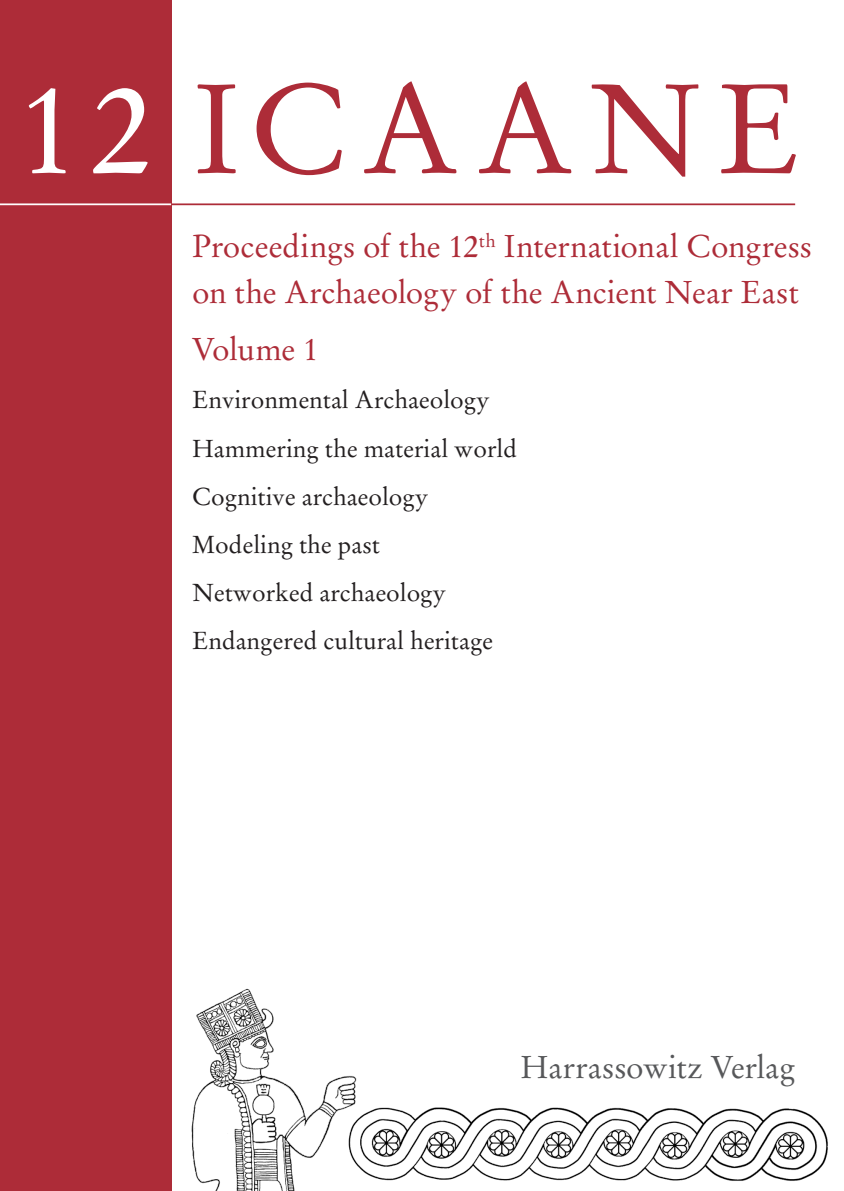
<style>
.page{position:relative;width:844px;height:1191px;background:#fff}
.page>*{position:absolute;margin:0;border:0;box-sizing:border-box;transform-origin:0 0}
.t1{font:126px "Stempel Garamond LT Pro";letter-spacing:.11em;color:#ad2c38}
.t2{font:31.5px/45.5px "Stempel Garamond LT Pro";color:#ad2c38}
.t3{font:31.5px "Stempel Garamond LT Pro";color:#57585a}
.t4{font:24.5px/48.1px "Stempel Garamond LT Pro";color:#231f20}
.s1{color:#fff}
</style>
<div class="page">
<div style="left:0;top:0;width:171px;height:1191px;background:#ad2c38"></div>
<hr style="left:0;top:203px;width:171px;height:2px;background:#fff">
<hr style="left:171px;top:203px;width:624px;height:2px;background:#ad2c38">
<img style="left:171px;top:987px;width:657px;height:204px">
<p class="t1" style="left:17px;top:48px;width:785px"><span class="s1">12</span> ICAANE</p>
<p class="t2" style="left:192px;top:223px;width:621px">Proceedings of the 12<sup>th</sup> International Congress on the Archaeology of the Ancient Near East</p>
<p class="t2" style="left:192px;top:326px;width:128px">Volume 1</p>
<p class="t4" style="left:192px;top:376px;width:326px">Environmental Archaeology<br>Hammering the material world<br>Cognitive archaeology<br>Modeling the past<br>Networked archaeology<br>Endangered cultural heritage</p>
<p class="t3" style="left:520px;top:1046px;width:276px">Harrassowitz Verlag</p>
</div>
